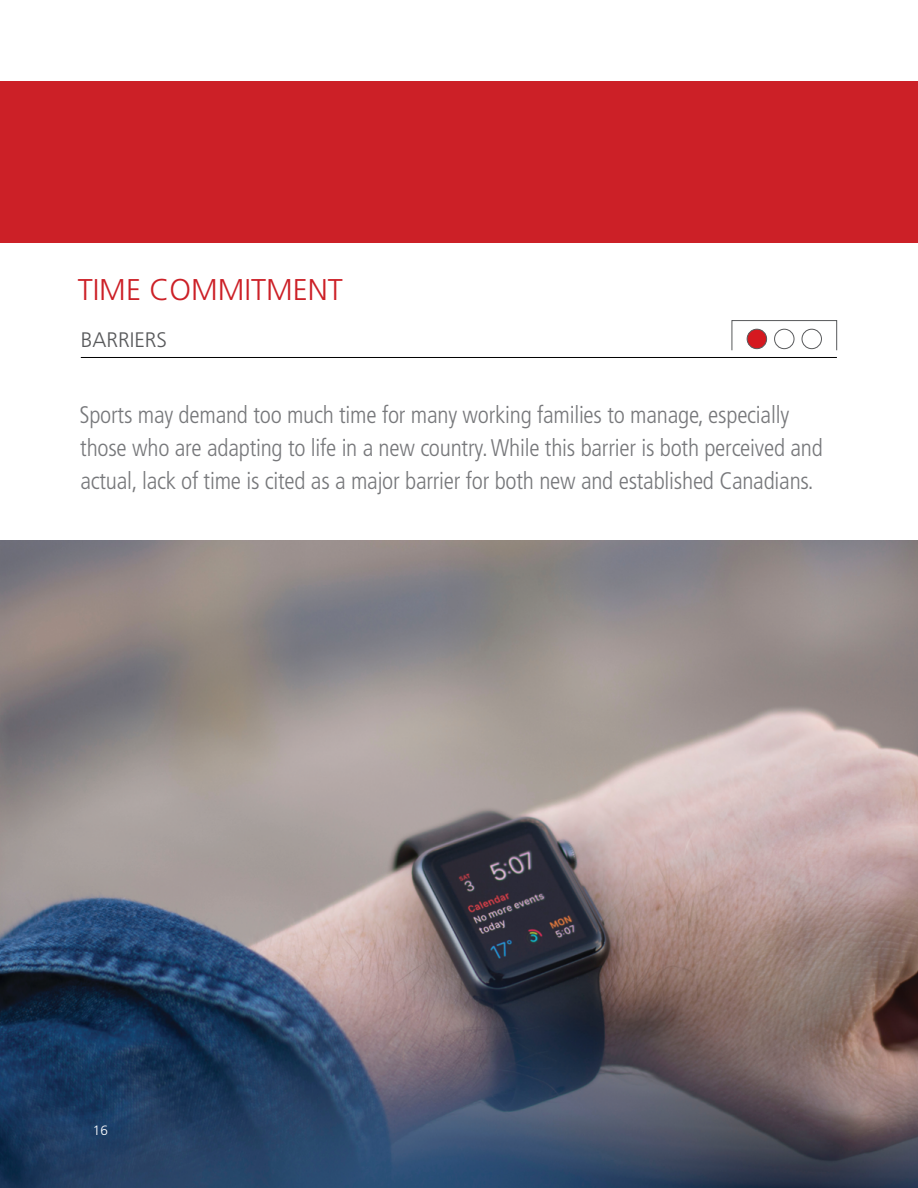
<style>
.page{position:relative;width:918px;height:1188px;background:#fff}
.page>*{position:absolute;margin:0;border:0;box-sizing:border-box;transform-origin:0 0}
.t1{font:300 30px "Frutiger LT Std";color:#cc2027}
.t2{font:300 condensed 24px/33px "Frutiger LT Std";letter-spacing:-.01em;color:#77787b}
.t3{font:300 21px "Frutiger LT Std";color:#58595b}
.t4{font:300 13.5px "Frutiger LT Std";color:#fff}
</style>
<div class="page">
<div style="left:0;top:81px;width:918px;height:162px;background:#cc2027"></div>
<hr style="left:81px;top:357px;width:756px;height:1px;background:#000">
<div style="left:732px;top:320px;width:105px;height:31px;border:1px solid #58595b"></div>
<div style="left:747px;top:329px;width:20px;height:20px;background:#d51920;border-radius:50%"></div>
<div style="left:747px;top:329px;width:20px;height:20px;border:1px solid #58595b;border-radius:50%"></div>
<div style="left:774px;top:329px;width:20px;height:20px;border:1px solid #58595b;border-radius:50%"></div>
<div style="left:802px;top:329px;width:20px;height:20px;border:1px solid #58595b;border-radius:50%"></div>
<img style="left:0;top:541px;width:918px;height:647px">
<p class="t1" style="left:78px;top:273px;width:267px">TIME COMMITMENT</p>
<p class="t3" style="left:81px;top:328px;width:88px">BARRIERS</p>
<p class="t2" style="left:79px;top:399px;width:745px">Sports may demand too much time for many working families to manage, especially those who are adapting to life in a new country. While this barrier is both perceived and actual, lack of time is cited as a major barrier for both new and established Canadians.</p>
<p class="t4" style="left:93px;top:1122px;width:17px">16</p>
</div>
